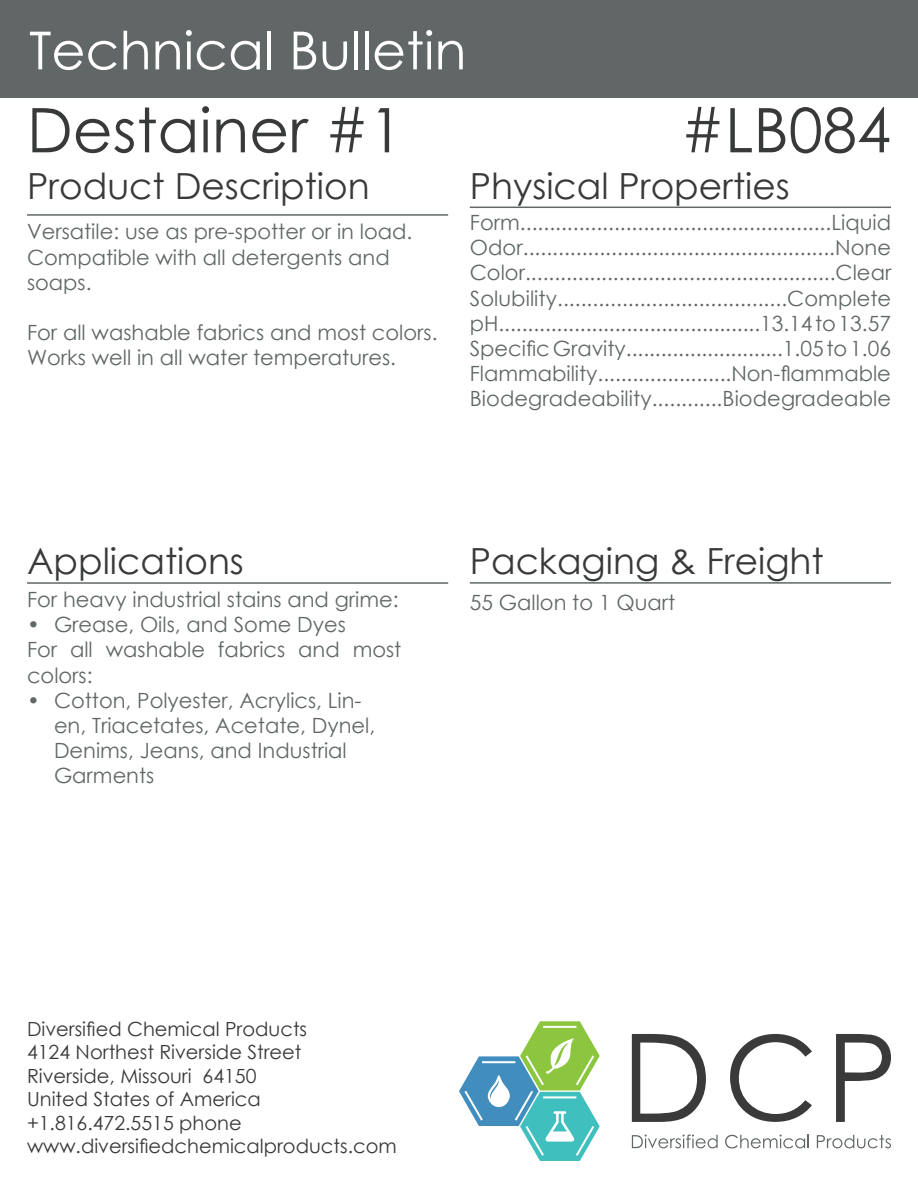
<style>
.page{position:relative;width:918px;height:1188px;background:#fff}
.page>*{position:absolute;margin:0;border:0;box-sizing:border-box;transform-origin:0 0}
.t1{font:61.5px "Century Gothic";color:#383a39}
.t2{font:52.5px "Century Gothic";color:#fff}
.t3{font:36px "Century Gothic";color:#383a39}
.t4{font:21px/25.2px "Century Gothic";color:#616666}
.t5{font:19.5px "Century Gothic";color:#383a39}
</style>
<div class="page">
<svg style="left:836px;top:1034px;width:55px;height:88px"></svg>
<svg style="left:730px;top:1034px;width:82px;height:88px"></svg>
<svg style="left:632px;top:1034px;width:74px;height:88px"></svg>
<svg style="left:632px;top:1135px;width:86px;height:13px"></svg>
<svg style="left:725px;top:1135px;width:84px;height:13px"></svg>
<svg style="left:817px;top:1135px;width:74px;height:13px"></svg>
<svg style="left:459px;top:1021px;width:141px;height:140px"></svg>
<div style="left:0;top:0;width:918px;height:97px;background:#616666"></div>
<hr style="left:27px;top:214px;width:421px;height:2px;background:#616666">
<hr style="left:470px;top:207px;width:421px;height:1px;background:#616666">
<hr style="left:470px;top:582px;width:421px;height:2px;background:#616666">
<hr style="left:27px;top:582px;width:421px;height:2px;background:#616666">
<p class="t2" style="left:29px;top:14px;width:439px">Technical Bulletin</p>
<p class="t1" style="left:27px;top:87px;width:378px">Destainer #1</p>
<p class="t1" style="left:681px;top:87px;width:212px">#LB084</p>
<p class="t3" style="left:27px;top:160px;width:344px">Product Description</p>
<p class="t4" style="left:27px;top:219px;width:387px">Versatile: use as pre-spotter or in load.<br>Compatible with all detergents and soaps.</p>
<p class="t4" style="left:27px;top:320px;width:412px">For all washable fabrics and most colors.<br>Works well in all water temperatures.</p>
<p class="t3" style="left:470px;top:160px;width:322px">Physical Properties</p>
<p class="t4" style="left:470px;top:209px;width:423px">Form.....................................................Liquid</p>
<p class="t4" style="left:470px;top:235px;width:423px">Odor.....................................................None</p>
<p class="t4" style="left:470px;top:260px;width:423px">Color.....................................................Clear</p>
<p class="t4" style="left:470px;top:285px;width:423px;text-align:justify">Solubility.......................................Complete pH.............................................13.14 to 13.57<br>Specific Gravity...........................1.05 to 1.06<br>Flammability.......................Non-flammable</p>
<p class="t4" style="left:470px;top:386px;width:423px">Biodegradeability............Biodegradeable</p>
<p class="t3" style="left:27px;top:536px;width:218px">Applications</p>
<p class="t4" style="left:27px;top:586px;width:373px">For heavy industrial stains and grime:</p>
<p class="t4" style="left:27px;top:612px;width:320px">• Grease, Oils, and Some Dyes</p>
<p class="t4" style="left:27px;top:637px;width:376px">For all washable fabrics and most colors:</p>
<p class="t4" style="left:54px;top:687px;width:323px;text-indent:-27px">• Cotton, Polyester, Acrylics, Lin&shy;en, Triacetates, Acetate, Dynel,<br>Denims, Jeans, and Industrial<br>Garments</p>
<p class="t3" style="left:470px;top:536px;width:355px">Packaging &amp; Freight</p>
<p class="t4" style="left:470px;top:589px;width:207px">55 Gallon to 1 Quart</p>
<p class="t5" style="left:27px;top:1015px;width:282px">Diversified Chemical Products</p>
<p class="t5" style="left:27px;top:1039px;width:276px">4124 Northest Riverside Street</p>
<p class="t5" style="left:27px;top:1062px;width:231px">Riverside, Missouri 64150</p>
<p class="t5" style="left:27px;top:1085px;width:235px">United States of America</p>
<p class="t5" style="left:27px;top:1109px;width:216px">+1.816.472.5515 phone</p>
<p class="t5" style="left:27px;top:1132px;width:371px">www.diversifiedchemicalproducts.com</p>
</div>
